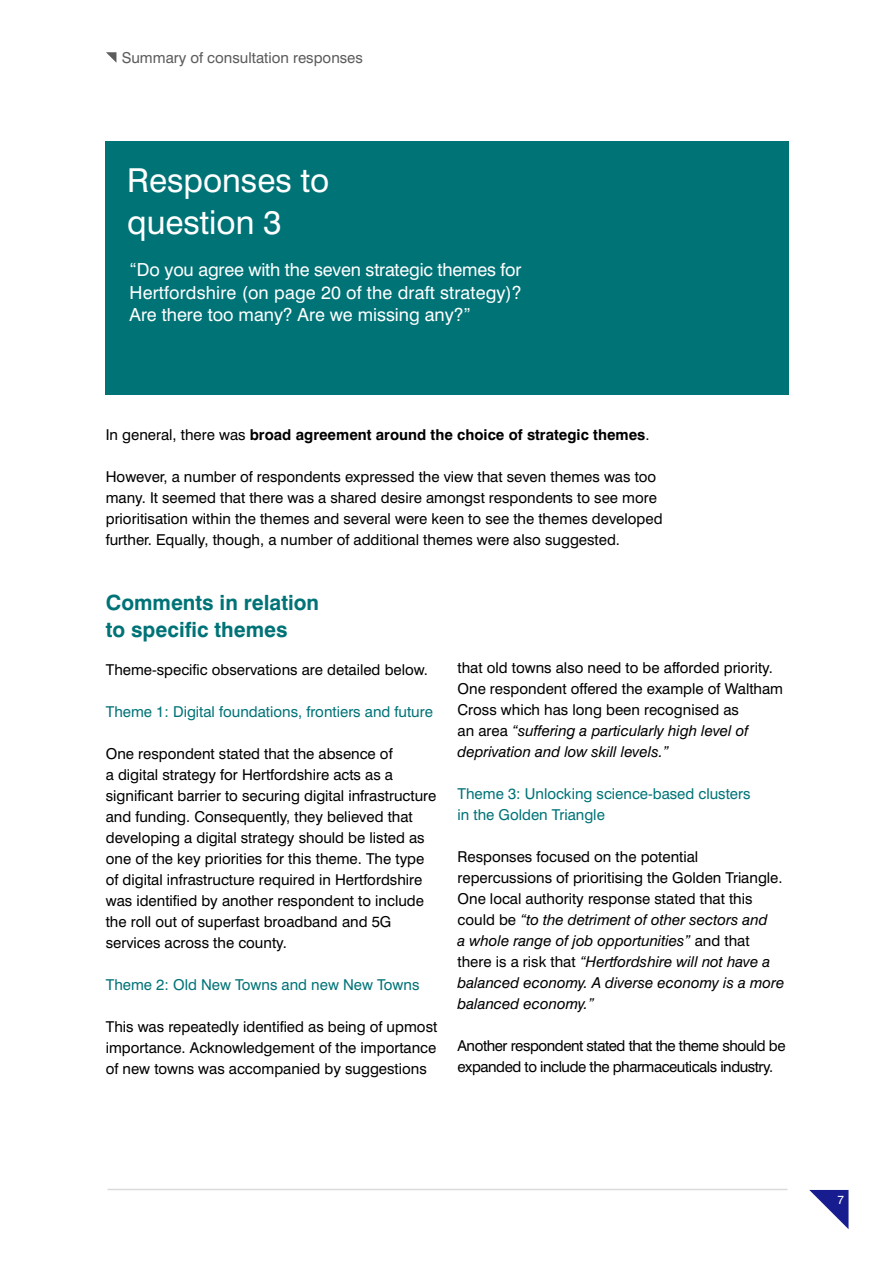
<style>
.page{position:relative;width:893px;height:1263px;background:#fff}
.page>*{position:absolute;margin:0;border:0;box-sizing:border-box;transform-origin:0 0}
.t1{font:33px/42px "Swiss 721 BT";color:#fff}
.t2{font:700 21px/27px "Swiss 721 BT";color:#007377}
.t3{font:18px/22.5px "Swiss 721 BT";color:#fff;text-align:justify}
.t4{font:15px/21px "Swiss 721 BT";color:#000}
.t5{font:15px/21px "Swiss 721 BT";color:#007377}
.t6{font:15px/21px "Swiss 721 BT";letter-spacing:-.03em;color:#000}
.t7{font:700 15px "Swiss 721 BT";color:#000}
.t8{font:15px "Swiss 721 BT";color:#5b5c5b}
.t9{font:12px "Swiss 721 BT";color:#fff}
.s1{font-weight:400}
.s2{font-style:italic}
</style>
<div class="page">
<svg style="left:106px;top:52px;width:10px;height:10px"></svg>
<div style="left:105px;top:141px;width:683px;height:254px;background:#007377"></div>
<hr style="left:107px;top:1189px;width:681px;height:1px;background:#dbdbdb">
<svg style="left:809px;top:1190px;width:39px;height:39px"></svg>
<p class="t8" style="left:122px;top:48px;width:243px">Summary of consultation responses</p>
<h1 class="t1" style="left:127px;top:159px;width:204px">Responses to question 3</h1>
<p class="t3" style="left:130px;top:259px;width:394px">“Do you agree with the seven strategic themes for Hertfordshire (on page 20 of the draft strategy)?<br>Are there too many? Are we missing any?”</p>
<p class="t7" style="left:106px;top:426px;width:545px"><span class="s1">In general, there was</span> broad agreement around the choice of strategic themes<span class="s1">.</span></p>
<p class="t4" style="left:106px;top:466px;width:558px">However, a number of respondents expressed the view that seven themes was too many. It seemed that there was a shared desire amongst respondents to see more prioritisation within the themes and several were keen to see the themes developed further. Equally, though, a number of additional themes were also suggested.</p>
<h2 class="t2" style="left:106px;top:589px;width:215px">Comments in relation to specific themes</h2>
<p class="t4" style="left:106px;top:659px;width:324px">Theme-specific observations are detailed below.</p>
<p class="t5" style="left:106px;top:701px;width:329px">Theme 1: Digital foundations, frontiers and future</p>
<p class="t4" style="left:106px;top:743px;width:332px">One respondent stated that the absence of<br>a digital strategy for Hertfordshire acts as a significant barrier to securing digital infrastructure and funding. Consequently, they believed that developing a digital strategy should be listed as one of the key priorities for this theme. The type of digital infrastructure required in Hertfordshire was identified by another respondent to include the roll out of superfast broadband and 5G services across the county.</p>
<p class="t5" style="left:106px;top:974px;width:315px">Theme 2: Old New Towns and new New Towns</p>
<p class="t4" style="left:106px;top:1016px;width:333px;text-align:justify">This was repeatedly identified as being of upmost importance. Acknowledgement of the importance of new towns was accompanied by suggestions</p>
<p class="t4" style="left:458px;top:657px;width:327px">that old towns also need to be afforded priority.<br>One respondent offered the example of Waltham Cross which has long been recognised as<br>an area <span class="s2">“suffering a particularly high level of deprivation and low skill levels.”</span></p>
<p class="t5" style="left:458px;top:783px;width:295px">Theme 3: Unlocking science-based clusters in the Golden Triangle</p>
<p class="t4" style="left:458px;top:846px;width:328px">Responses focused on the potential repercussions of prioritising the Golden Triangle.<br>One local authority response stated that this could be <span class="s2">“to the detriment of other sectors and<br>a whole range of job opportunities”</span> and that there is a risk that <span class="s2">“Hertfordshire will not have a balanced economy. A diverse economy is a more balanced economy.”</span></p>
<p class="t6" style="left:458px;top:1035px;width:329px">Another respondent stated that the theme should be expanded to include the pharmaceuticals industry.</p>
<p class="t9" style="left:837px;top:1192px;width:8px">7</p>
</div>
